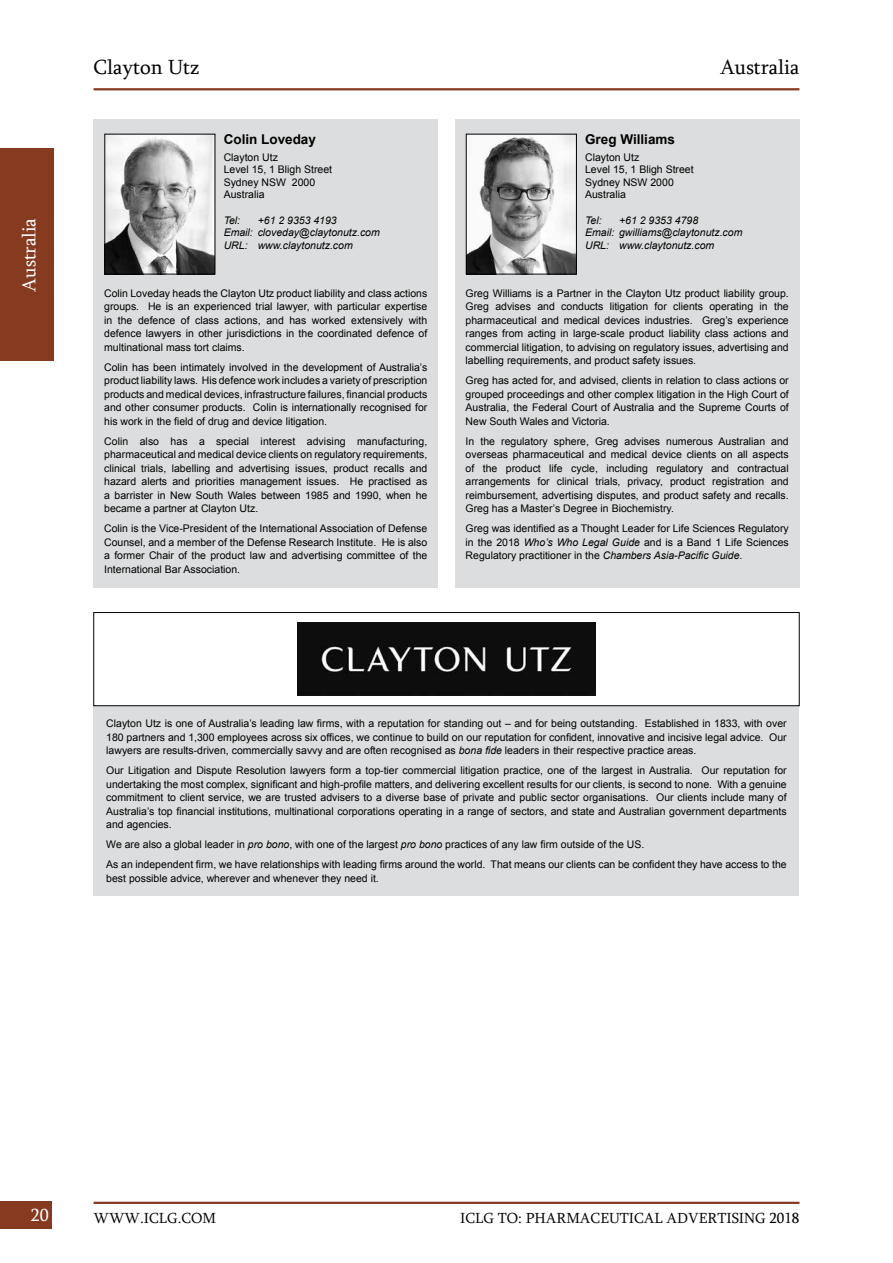
<style>
.page{position:relative;width:893px;height:1263px;background:#fff}
.page>*{position:absolute;margin:0;border:0;box-sizing:border-box;transform-origin:0 0}
.t1{font:21px "Sylfaen";color:#000}
.t2{font:19.5px "Sylfaen";color:#fff}
.t3{font:18px "Sylfaen";color:#fff}
.t4{font:15px "Sylfaen";color:#000}
.t5{font:700 13.5px "Arial";color:#000}
.t6{font:10.5px/13.5px "Arial";color:#000;text-align:justify}
.t7{font:italic 10.5px/12.6px "Arial";color:#000}
.s1{font-style:italic}
</style>
<div class="page">
<div style="left:0;top:1201px;width:52px;height:28px;background:#863a20"></div>
<hr style="left:94px;top:1202px;width:705px;height:2px;background:#863a20">
<div style="left:0;top:148px;width:53px;height:213px;background:#863a20"></div>
<hr style="left:94px;top:88px;width:705px;height:2px;background:#863a20">
<div style="left:94px;top:706px;width:705px;height:189px;background:#dcddde"></div>
<img style="left:298px;top:623px;width:297px;height:72px">
<div style="left:94px;top:612px;width:705px;height:94px;border:1px solid #000"></div>
<div style="left:94px;top:119px;width:344px;height:468px;background:#dcddde"></div>
<img style="left:107px;top:136px;width:106px;height:136px">
<div style="left:105px;top:134px;width:110px;height:140px;border:1px solid #000"></div>
<div style="left:455px;top:119px;width:344px;height:468px;background:#dcddde"></div>
<img style="left:468px;top:136px;width:107px;height:136px">
<div style="left:466px;top:134px;width:111px;height:140px;border:1px solid #000"></div>
<h2 class="t2" style="left:16px;top:292px;width:75px;rotate:-90deg">Australia</h2>
<h1 class="t1" style="left:94px;top:53px;width:107px">Clayton Utz</h1>
<h1 class="t1" style="left:720px;top:53px;width:81px">Australia</h1>
<p class="t5" style="left:224px;top:130px;width:94px">Colin Loveday</p>
<p class="t6" style="left:224px;top:151px;width:110px;line-height:12.6px;text-align:left">Clayton Utz<br>Level 15, 1 Bligh Street<br>Sydney NSW 2000<br>Australia</p>
<p class="t7" style="left:224px;top:214px;width:18px">Tel:</p>
<p class="t7" style="left:224px;top:214px;width:158px;text-indent:34px">+61 2 9353 4193<br>Email: cloveday@claytonutz.com<br>URL: www.claytonutz.com</p>
<p class="t6" style="left:104px;top:286px;width:325px">Colin Loveday heads the Clayton Utz product liability and class actions groups. He is an experienced trial lawyer, with particular expertise in the defence of class actions, and has worked extensively with defence lawyers in other jurisdictions in the coordinated defence of multinational mass tort claims.</p>
<p class="t6" style="left:104px;top:360px;width:325px">Colin has been intimately involved in the development of Australia’s product liability laws. His defence work includes a variety of prescription products and medical devices, infrastructure failures, financial products and other consumer products. Colin is internationally recognised for his work in the field of drug and device litigation.</p>
<p class="t6" style="left:104px;top:434px;width:325px">Colin also has a special interest advising manufacturing, pharmaceutical and medical device clients on regulatory requirements, clinical trials, labelling and advertising issues, product recalls and hazard alerts and priorities management issues. He practised as a barrister in New South Wales between 1985 and 1990, when he became a partner at Clayton Utz.</p>
<p class="t6" style="left:104px;top:522px;width:325px">Colin is the Vice-President of the International Association of Defense Counsel, and a member of the Defense Research Institute. He is also a former Chair of the product law and advertising committee of the International Bar Association.</p>
<p class="t5" style="left:585px;top:130px;width:91px">Greg Williams</p>
<p class="t6" style="left:585px;top:151px;width:110px;line-height:12.6px;text-align:left">Clayton Utz<br>Level 15, 1 Bligh Street<br>Sydney NSW 2000<br>Australia</p>
<p class="t7" style="left:585px;top:214px;width:18px">Tel:</p>
<p class="t7" style="left:585px;top:214px;width:159px;text-indent:34px">+61 2 9353 4798<br>Email: gwilliams@claytonutz.com<br>URL: www.claytonutz.com</p>
<p class="t6" style="left:466px;top:286px;width:325px">Greg Williams is a Partner in the Clayton Utz product liability group.<br>Greg advises and conducts litigation for clients operating in the pharmaceutical and medical devices industries. Greg’s experience ranges from acting in large-scale product liability class actions and commercial litigation, to advising on regulatory issues, advertising and labelling requirements, and product safety issues.</p>
<p class="t6" style="left:466px;top:374px;width:325px">Greg has acted for, and advised, clients in relation to class actions or grouped proceedings and other complex litigation in the High Court of Australia, the Federal Court of Australia and the Supreme Courts of New South Wales and Victoria.</p>
<p class="t6" style="left:466px;top:434px;width:325px">In the regulatory sphere, Greg advises numerous Australian and overseas pharmaceutical and medical device clients on all aspects of the product life cycle, including regulatory and contractual arrangements for clinical trials, privacy, product registration and reimbursement, advertising disputes, and product safety and recalls.<br>Greg has a Master’s Degree in Biochemistry.</p>
<p class="t6" style="left:466px;top:522px;width:325px">Greg was identified as a Thought Leader for Life Sciences Regulatory in the 2018 <span class="s1">Who’s Who Legal Guide</span> and is a Band 1 Life Sciences Regulatory practitioner in the <span class="s1">Chambers Asia-Pacific Guide</span>.</p>
<p class="t6" style="left:106px;top:717px;width:682px">Clayton Utz is one of Australia’s leading law firms, with a reputation for standing out – and for being outstanding. Established in 1833, with over 180 partners and 1,300 employees across six offices, we continue to build on our reputation for confident, innovative and incisive legal advice. Our lawyers are results-driven, commercially savvy and are often recognised as <span class="s1">bona fide</span> leaders in their respective practice areas.</p>
<p class="t6" style="left:106px;top:764px;width:682px">Our Litigation and Dispute Resolution lawyers form a top-tier commercial litigation practice, one of the largest in Australia. Our reputation for undertaking the most complex, significant and high-profile matters, and delivering excellent results for our clients, is second to none. With a genuine commitment to client service, we are trusted advisers to a diverse base of private and public sector organisations. Our clients include many of Australia’s top financial institutions, multinational corporations operating in a range of sectors, and state and Australian government departments and agencies.</p>
<p class="t6" style="left:106px;top:835px;width:682px;line-height:20px">We are also a global leader in <span class="s1">pro bono</span>, with one of the largest <span class="s1">pro bono</span> practices of any law firm outside of the US.<br>As an independent firm, we have relationships with leading firms around the world. That means our clients can be confident they have access to the</p>
<p class="t6" style="left:106px;top:871px;width:274px">best possible advice, wherever and whenever they need it.</p>
<h3 class="t3" style="left:31px;top:1202px;width:20px">20</h3>
<h3 class="t4" style="left:94px;top:1208px;width:124px">WWW.ICLG.COM</h3>
<h3 class="t4" style="left:460px;top:1208px;width:341px">ICLG TO: PHARMACEUTICAL ADVERTISING 2018</h3>
</div>
